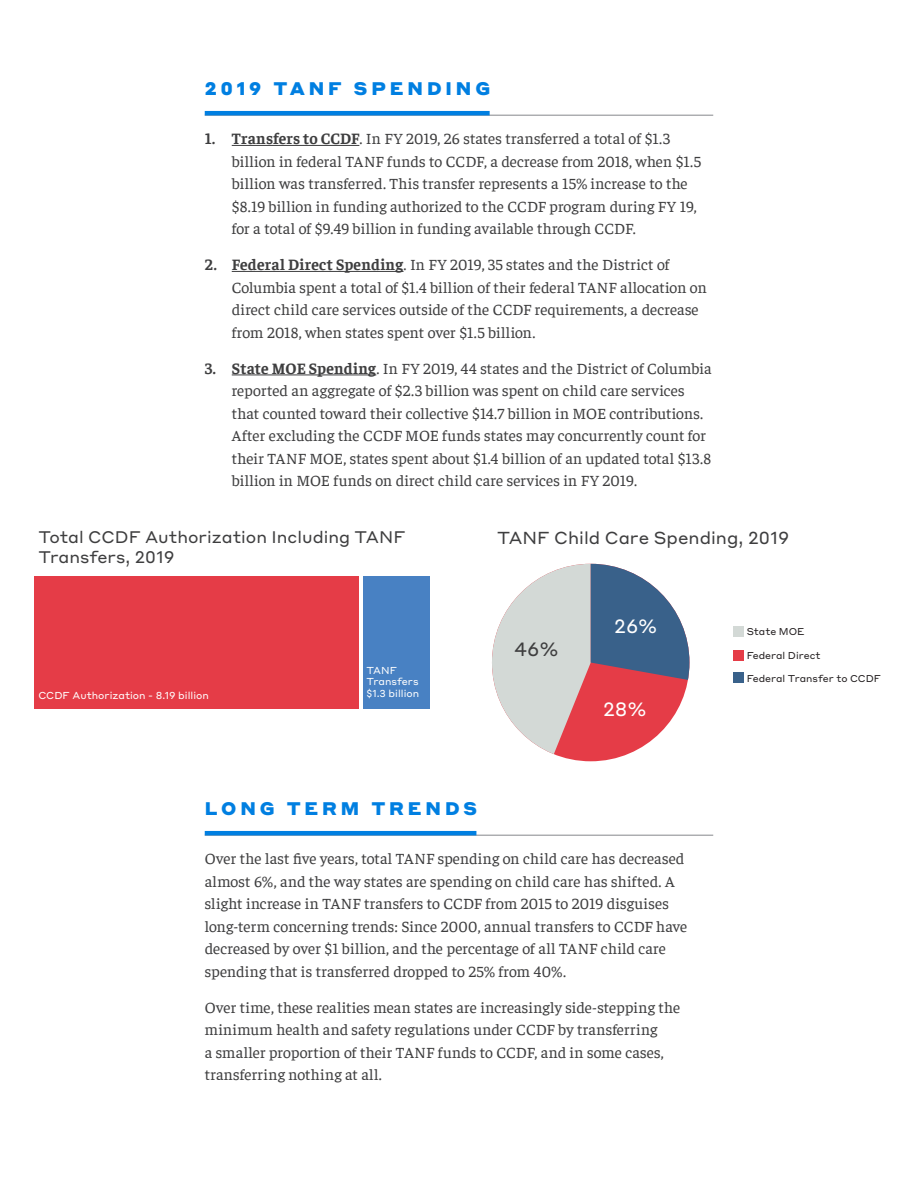
<style>
.page{position:relative;width:918px;height:1188px;background:#fff}
.page>*{position:absolute;margin:0;border:0;box-sizing:border-box;transform-origin:0 0}
.t1{font:18.9px "Styrene A";color:#fff}
.t2{font:18.9px "Styrene A";color:#3e3e3f}
.H2_-_Subtitles{font:900 18px "Styrene A";letter-spacing:.215em;color:#007fe1}
.t3{font:17.1px "Styrene A";color:#3e3e3f}
.t4{font:16.5px/19.8px "Styrene A";color:#3e3e3f}
.Body_-_Report{font:15.75px/22.5px "Faustina";letter-spacing:.005em;color:#3e3e3f}
.t5{font:9.9px/11.9px "Styrene A";color:#fff}
.t6{font:9.75px "Styrene A";color:#231f20}
.t7{font:8.85px "Styrene A";color:#231f20}
.s1{font-weight:700}
</style>
<div class="page">
<hr style="left:205px;top:115px;width:508px;height:1px;background:#939598">
<hr style="left:205px;top:111px;width:285px;height:4px;background:#007fe1">
<hr style="left:232px;top:145px;width:127px;height:1px;background:#3e3e3f">
<hr style="left:232px;top:271px;width:172px;height:1px;background:#3e3e3f">
<hr style="left:232px;top:375px;width:144px;height:1px;background:#3e3e3f">
<hr style="left:205px;top:835px;width:508px;height:1px;background:#939598">
<hr style="left:205px;top:831px;width:271px;height:4px;background:#007fe1">
<div style="left:34px;top:576px;width:325px;height:133px;background:#e53c47"></div>
<div style="left:364px;top:576px;width:66px;height:133px;background:#4881c3"></div>
<svg style="left:492px;top:564px;width:197px;height:197px"></svg>
<div style="left:734px;top:650px;width:10px;height:11px;background:#e53c47"></div>
<div style="left:734px;top:626px;width:10px;height:11px;background:#d3d9d6"></div>
<div style="left:734px;top:673px;width:10px;height:10px;background:#39618a"></div>
<p class="H2_-_Subtitles" style="left:205px;top:73px;width:287px">2019 TANF SPENDING</p>
<p class="Body_-_Report" style="left:232px;top:127px;width:471px;text-indent:-27px"><span class="s1">1. Transfers to CCDF</span>. In FY 2019, 26 states transferred a total of $1.3 billion in federal TANF funds to CCDF, a decrease from 2018, when $1.5 billion was transferred. This transfer represents a 15% increase to the $8.19 billion in funding authorized to the CCDF program during FY 19, for a total of $9.49 billion in funding available through CCDF.</p>
<p class="Body_-_Report" style="left:232px;top:253px;width:477px;text-indent:-27px"><span class="s1">2. Federal Direct Spending</span>. In FY 2019, 35 states and the District of Columbia spent a total of $1.4 billion of their federal TANF allocation on direct child care services outside of the CCDF requirements, a decrease from 2018, when states spent over $1.5 billion.</p>
<p class="Body_-_Report" style="left:232px;top:356px;width:481px;text-indent:-27px"><span class="s1">3. State MOE Spending</span>. In FY 2019, 44 states and the District of Columbia reported an aggregate of $2.3 billion was spent on child care services that counted toward their collective $14.7 billion in MOE contributions.<br>After excluding the CCDF MOE funds states may concurrently count for their TANF MOE, states spent about $1.4 billion of an updated total $13.8 billion in MOE funds on direct child care services in FY 2019.</p>
<p class="t4" style="left:38px;top:526px;width:369px">Total CCDF Authorization Including TANF<br>Transfers, 2019</p>
<p class="t5" style="left:38px;top:689px;width:172px">CCDF Authorization - 8.19 billion</p>
<p class="t5" style="left:366px;top:663px;width:54px">TANF<br>Transfers $1.3 billion</p>
<p class="t3" style="left:497px;top:523px;width:294px">TANF Child Care Spending, 2019</p>
<p class="t2" style="left:514px;top:633px;width:46px">46%</p>
<p class="t1" style="left:614px;top:610px;width:44px">26%</p>
<p class="t6" style="left:747px;top:624px;width:59px">State MOE</p>
<p class="t6" style="left:747px;top:647px;width:75px">Federal Direct</p>
<p class="t6" style="left:747px;top:670px;width:136px">Federal Transfer to CCDF</p>
<p class="t7" style="left:769px;top:675px;width:123px">Federal Transfer to CCDF</p>
<p class="t1" style="left:603px;top:694px;width:45px">28%</p>
<p class="H2_-_Subtitles" style="left:205px;top:793px;width:274px">LONG TERM TRENDS</p>
<p class="Body_-_Report" style="left:205px;top:847px;width:484px">Over the last five years, total TANF spending on child care has decreased almost 6%, and the way states are spending on child care has shifted. A slight increase in TANF transfers to CCDF from 2015 to 2019 disguises long-term concerning trends: Since 2000, annual transfers to CCDF have decreased by over $1 billion, and the percentage of all TANF child care spending that is transferred dropped to 25% from 40%.</p>
<p class="Body_-_Report" style="left:205px;top:995px;width:477px">Over time, these realities mean states are increasingly side-stepping the minimum health and safety regulations under CCDF by transferring<br>a smaller proportion of their TANF funds to CCDF, and in some cases, transferring nothing at all.</p>
</div>
